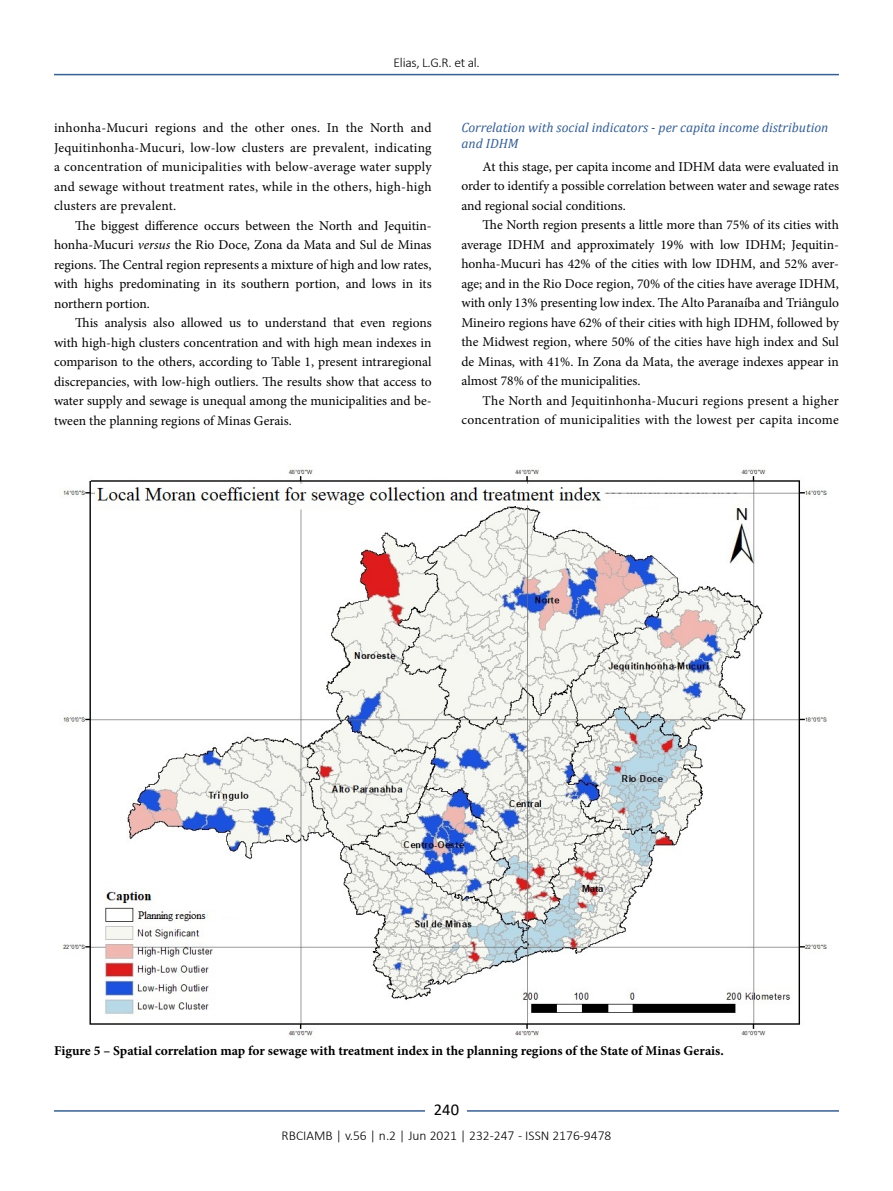
<style>
.page{position:relative;width:893px;height:1191px;background:#fff}
.page>*{position:absolute;margin:0;border:0;box-sizing:border-box;transform-origin:0 0}
.t1{font:16.5px "Calibri";color:#000}
.t2{font:13.5px/19.5px "Minion Pro";letter-spacing:.005em;color:#000;text-align:justify}
.t3{font:700 13.5px "Minion Pro";color:#000}
.t4{font:italic 13.5px/16.2px "Cambria";color:#365f92}
.t5{font:300 13.5px "Calibri";color:#000}
.t6{font:300 13.5px "Calibri";letter-spacing:-.02em;color:#000}
.s1{font-style:italic}
</style>
<div class="page">
<hr style="left:54px;top:74px;width:785px;height:1px;background:#365f92">
<hr style="left:54px;top:1110px;width:785px;height:1px;background:#365f92">
<div style="left:426px;top:1096px;width:41px;height:26px;background:#fff"></div>
<img style="left:62px;top:469px;width:765px;height:567px">
<p class="t6" style="left:394px;top:54px;width:88px">Elias, L.G.R. et al.</p>
<p class="t2" style="left:54px;top:118px;width:379px">inhonha-Mucuri regions and the other ones. In the North and Jequitinhonha-Mucuri, low-low clusters are prevalent, indicating a concentration of municipalities with below-average water supply and sewage without treatment rates, while in the others, high-high clusters are prevalent.</p>
<p class="t2" style="left:54px;top:215px;width:379px;text-indent:21px">The biggest difference occurs between the North and Jequitin&shy;honha-Mucuri <span class="s1">versus</span> the Rio Doce, Zona da Mata and Sul de Minas regions. The Central region represents a mixture of high and low rates, with highs predominating in its southern portion, and lows in its northern portion.</p>
<p class="t2" style="left:54px;top:313px;width:379px;text-indent:21px">This analysis also allowed us to understand that even regions with high-high clusters concentration and with high mean indexes in comparison to the others, according to Table 1, present intraregional discrepancies, with low-high outliers. The results show that access to water supply and sewage is unequal among the municipalities and be&shy;tween the planning regions of Minas Gerais.</p>
<p class="t4" style="left:461px;top:119px;width:368px">Correlation with social indicators - per capita income distribution and IDHM</p>
<p class="t2" style="left:461px;top:157px;width:379px;text-indent:21px">At this stage, per capita income and IDHM data were evaluated in order to identify a possible correlation between water and sewage rates and regional social conditions.</p>
<p class="t2" style="left:461px;top:215px;width:379px;text-indent:21px">The North region presents a little more than 75% of its cities with average IDHM and approximately 19% with low IDHM; Jequitin&shy;honha-Mucuri has 42% of the cities with low IDHM, and 52% aver&shy;age; and in the Rio Doce region, 70% of the cities have average IDHM, with only 13% presenting low index. The Alto Paranaíba and Triângulo Mineiro regions have 62% of their cities with high IDHM, followed by the Midwest region, where 50% of the cities have high index and Sul de Minas, with 41%. In Zona da Mata, the average indexes appear in almost 78% of the municipalities.</p>
<p class="t2" style="left:461px;top:391px;width:379px;text-align:right">The North and Jequitinhonha-Mucuri regions present a higher concentration of municipalities with the lowest per capita income</p>
<p class="t3" style="left:54px;top:1041px;width:671px">Figure 5 – Spatial correlation map for sewage with treatment index in the planning regions of the State of Minas Gerais.</p>
<p class="t1" style="left:434px;top:1098px;width:27px">240</p>
<p class="t5" style="left:282px;top:1126px;width:331px">RBCIAMB | v.56 | n.2 | Jun 2021 | 232-247 - ISSN 2176-9478</p>
</div>
